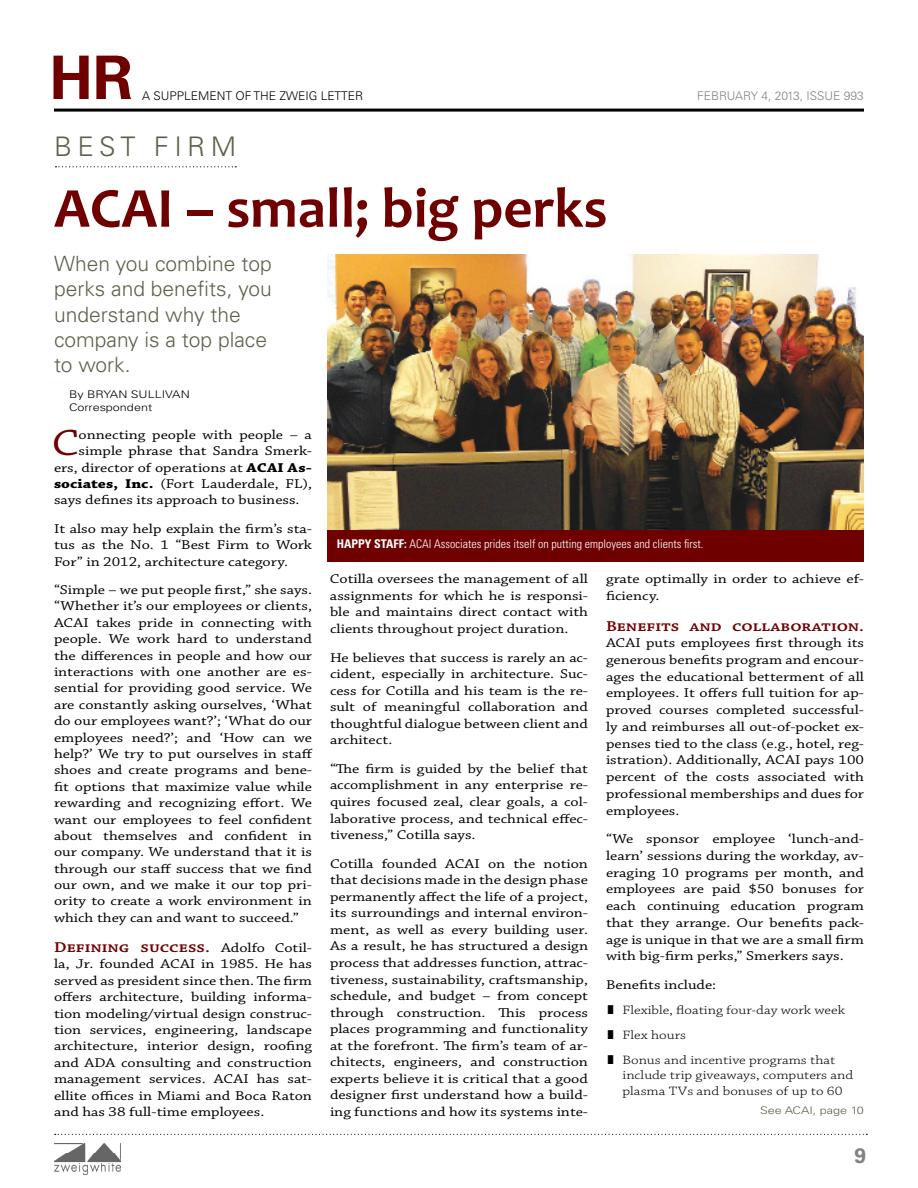
<style>
.page{position:relative;width:918px;height:1188px;background:#fff}
.page>*{position:absolute;margin:0;border:0;box-sizing:border-box;transform-origin:0 0}
.t1{font:700 60px "Univers";color:#6f0000}
.t2{font:700 57px "Candara";color:#6f0000}
.t3{font:38.4px "Chaparral Pro";color:#6f0000;scale:1.2 1}
.t4{font:300 27px "Univers";letter-spacing:.2em;color:#5f604b}
.t5{font:300 21px/25.3px "Univers";color:#5f604b}
.t6{font:700 21px "Univers";color:#808285}
.t7{font:600 15px "Chaparral Pro";color:#6f0000;scale:1.2 1}
.t8{font:13.5px/16.4px "Chaparral Pro";color:#000;text-align:justify;scale:1.2 1}
.t9{font:300 12.75px/24.8px "Chaparral Pro";color:#000;scale:1.2 1}
.t10{font:300 condensed 12px "Univers";color:#fff}
.t11{font:300 12px "Univers";color:#000}
.t12{font:300 12px "Univers";color:#808285}
.t13{font:300 10.5px/12.8px "Univers";color:#000;scale:1.2 1}
.t14{font:300 10.5px "Univers";color:#5f604b;scale:1.2 1}
.s1{font-weight:700}
.s2{font-weight:400;font-size:13.5px;color:#000}
</style>
<div class="page">
<hr style="left:54px;top:109px;width:810px;height:3px;background:#000">
<svg style="left:55px;top:1134px;width:812px;height:1px"></svg>
<img style="left:54px;top:1143px;width:67px;height:31px">
<svg style="left:56px;top:166px;width:180px;height:1px"></svg>
<img style="left:328px;top:254px;width:536px;height:276px">
<div style="left:328px;top:530px;width:536px;height:31px;background:#6f0000"></div>
<h1 class="t1" style="left:50px;top:43px;width:85px">HR</h1>
<p class="t11" style="left:142px;top:88px;width:222px">A SUPPLEMENT OF THE ZWEIG LETTER</p>
<p class="t12" style="left:697px;top:88px;width:168px">FEBRUARY 4, 2013, ISSUE 993</p>
<h3 class="t4" style="left:54px;top:131px;width:184px">BEST FIRM</h3>
<h2 class="t2" style="left:54px;top:174px;width:555px">ACAI – small; big perks</h2>
<h3 class="t5" style="left:54px;top:251px;width:219px">When you combine top perks and benefits, you understand why the company is a top place to work.</h3>
<p class="t13" style="left:69px;top:388px;width:102px">By BRYAN SULLIVAN<br>Correspondent</p>
<h3 class="t3" style="left:52px;top:422px;width:24px">C</h3>
<p class="t8" style="left:79px;top:427px;width:196px">onnecting people with people – a</p>
<p class="t8" style="left:79px;top:443px;width:196px">simple phrase that Sandra Smerk-</p>
<p class="t8" style="left:54px;top:460px;width:216px">ers, director of operations at <span class="s1">ACAI As-</span></p>
<p class="t8" style="left:54px;top:476px;width:217px"><span class="s1">sociates, Inc.</span> (Fort Lauderdale, FL),</p>
<p class="t8" style="left:54px;top:493px;width:206px">says defines its approach to business.</p>
<p class="t8" style="left:54px;top:521px;width:217px">It also may help explain the firm’s sta&shy;tus as the No. 1 “Best Firm to Work For” in 2012, architecture category.</p>
<p class="t8" style="left:54px;top:582px;width:217px">“Simple – we put people first,” she says. “Whether it’s our employees or clients, ACAI takes pride in connecting with people. We work hard to understand the differences in people and how our interactions with one another are es&shy;sential for providing good service. We are constantly asking ourselves, ‘What do our employees want?’; ‘What do our employees need?’; and ‘How can we help?’ We try to put ourselves in staff shoes and create programs and bene&shy;fit options that maximize value while rewarding and recognizing effort. We want our employees to feel confident about themselves and confident in our company. We understand that it is through our staff success that we find our own, and we make it our top pri&shy;ority to create a work environment in which they can and want to succeed.”</p>
<p class="t7" style="left:54px;top:939px;width:217px">Defining success. <span class="s2">Adolfo Cotil-</span></p>
<p class="t8" style="left:54px;top:957px;width:217px">la, Jr. founded ACAI in 1985. He has served as president since then. The firm offers architecture, building informa&shy;tion modeling/virtual design construc&shy;tion services, engineering, landscape architecture, interior design, roofing and ADA consulting and construction management services. ACAI has sat&shy;ellite offices in Miami and Boca Raton and has 38 full-time employees.</p>
<p class="t10" style="left:337px;top:537px;width:368px"><span class="s1">HAPPY STAFF:</span> ACAI Associates prides itself on putting employees and clients first.</p>
<p class="t8" style="left:330px;top:571px;width:217px">Cotilla oversees the management of all assignments for which he is responsi&shy;ble and maintains direct contact with clients throughout project duration.</p>
<p class="t8" style="left:330px;top:650px;width:217px">He believes that success is rarely an ac&shy;cident, especially in architecture. Suc&shy;cess for Cotilla and his team is the re&shy;sult of meaningful collaboration and thoughtful dialogue between client and architect.</p>
<p class="t8" style="left:330px;top:761px;width:217px">“The firm is guided by the belief that accomplishment in any enterprise re&shy;quires focused zeal, clear goals, a col&shy;laborative process, and technical effec&shy;tiveness,” Cotilla says.</p>
<p class="t8" style="left:330px;top:856px;width:217px">Cotilla founded ACAI on the notion that decisions made in the design phase permanently affect the life of a project, its surroundings and internal environ&shy;ment, as well as every building user.<br>As a result, he has structured a design process that addresses function, attrac&shy;tiveness, sustainability, craftsmanship, schedule, and budget – from concept through construction. This process places programming and functionality at the forefront. The firm’s team of ar&shy;chitects, engineers, and construction experts believe it is critical that a good designer first understand how a build&shy;ing functions and how its systems inte-</p>
<p class="t8" style="left:606px;top:571px;width:217px;line-height:16.8px">grate optimally in order to achieve ef&shy;ficiency.</p>
<p class="t7" style="left:606px;top:617px;width:217px">Benefits and collaboration.</p>
<p class="t8" style="left:606px;top:635px;width:217px;line-height:16.8px">ACAI puts employees first through its generous benefits program and encour&shy;ages the educational betterment of all employees. It offers full tuition for ap&shy;proved courses completed successful&shy;ly and reimburses all out-of-pocket ex&shy;penses tied to the class (e.g., hotel, reg&shy;istration). Additionally, ACAI pays 100 percent of the costs associated with professional memberships and dues for employees.</p>
<p class="t8" style="left:606px;top:831px;width:217px;line-height:16.8px">“We sponsor employee ‘lunch-and&shy;learn’ sessions during the workday, av&shy;eraging 10 programs per month, and employees are paid $50 bonuses for each continuing education program that they arrange. Our benefits pack&shy;age is unique in that we are a small firm with big-firm perks,” Smerkers says.</p>
<p class="t8" style="left:606px;top:977px;width:93px">Benefits include:</p>
<p class="t9" style="left:607px;top:998px;width:200px">❚ Flexible, floating four-day work week ❚ Flex hours<br>❚ Bonus and incentive programs that</p>
<p class="t9" style="left:622px;top:1068px;width:194px;line-height:15.8px">include trip giveaways, computers and plasma TVs and bonuses of up to 60</p>
<p class="t14" style="left:760px;top:1103px;width:88px">See ACAI, page 10</p>
<h3 class="t6" style="left:854px;top:1143px;width:13px">9</h3>
</div>
